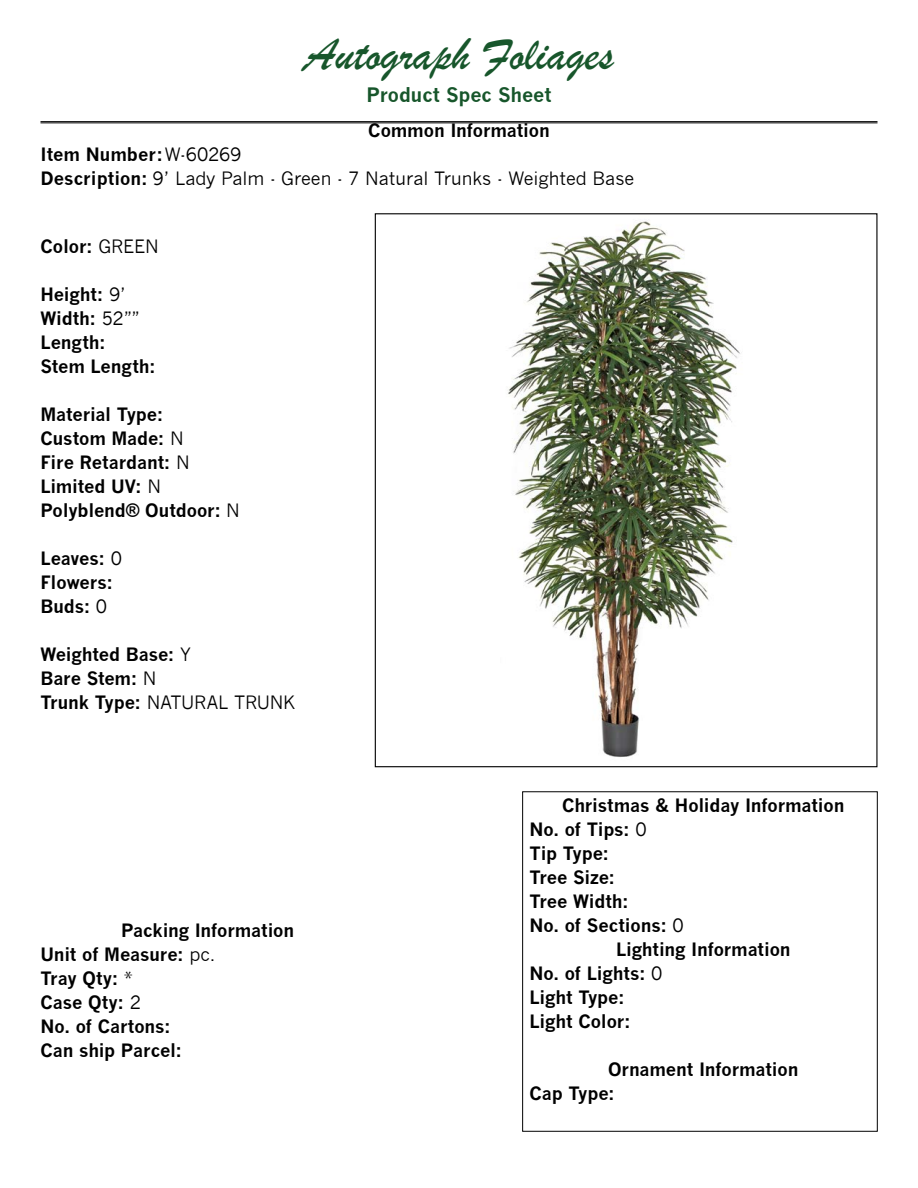
<style>
.page{position:relative;width:918px;height:1188px;background:#fff}
.page>*{position:absolute;margin:0;border:0;box-sizing:border-box;transform-origin:0 0}
.t1{font:48px "Brush Script";color:#17562b}
.t2{font:700 19.5px "News Gothic";letter-spacing:-.005em;color:#17562b}
.t3{font:700 18px/24px "News Gothic";letter-spacing:-.01em;color:#000}
.t4{font:18px/24px "News Gothic";color:#000}
.s1{font-weight:700}
.s2{font-weight:400}
</style>
<div class="page">
<div style="left:522px;top:792px;width:356px;height:339px;border:1px solid #000"></div>
<hr style="left:40px;top:121px;width:838px;height:1px;background:#000">
<hr style="left:40px;top:123px;width:838px;height:1px;background:#000">
<img style="left:507px;top:221px;width:234px;height:536px">
<h1 class="t1" style="left:304px;top:23px;width:311px">Autograph Foliages</h1>
<p class="t2" style="left:367px;top:83px;width:186px">Product Spec Sheet</p>
<p class="t3" style="left:368px;top:118px;width:183px">Common Information</p>
<p class="t4" style="left:40px;top:142px;width:595px"><span class="s1">Item Number:</span>W-60269<br><span class="s1">Description:</span> 9’ Lady Palm - Green - 7 Natural Trunks - Weighted Base</p>
<p class="t3" style="left:40px;top:235px;width:120px">Color: <span class="s2">GREEN</span></p>
<p class="t3" style="left:40px;top:283px;width:117px">Height: <span class="s2">9’<br></span>Width: <span class="s2">52””<br></span>Length:<br>Stem Length:</p>
<p class="t3" style="left:40px;top:403px;width:151px">Material Type:<br>Custom Made: <span class="s2">N<br></span>Fire Retardant: <span class="s2">N<br></span>Limited UV: <span class="s2">N</span></p>
<p class="t3" style="left:40px;top:499px;width:201px">Polyblend® Outdoor: <span class="s2">N</span></p>
<p class="t3" style="left:40px;top:547px;width:83px">Leaves: <span class="s2">0<br></span>Flowers:<br>Buds: <span class="s2">0</span></p>
<p class="t3" style="left:40px;top:643px;width:256px">Weighted Base: <span class="s2">Y<br></span>Bare Stem: <span class="s2">N<br></span>Trunk Type: <span class="s2">NATURAL TRUNK</span></p>
<p class="t3" style="left:121px;top:918px;width:175px">Packing Information</p>
<p class="t3" style="left:40px;top:942px;width:177px">Unit of Measure: <span class="s2">pc.<br></span>Tray Qty: <span class="s2">*<br></span>Case Qty: <span class="s2">2<br></span>No. of Cartons:<br>Can ship Parcel:</p>
<p class="t3" style="left:562px;top:793px;width:284px">Christmas &amp; Holiday Information</p>
<p class="t3" style="left:530px;top:817px;width:156px">No. of Tips: <span class="s2">0<br></span>Tip Type:<br>Tree Size:<br>Tree Width:<br>No. of Sections: <span class="s2">0</span></p>
<p class="t3" style="left:616px;top:937px;width:176px">Lighting Information</p>
<p class="t3" style="left:530px;top:961px;width:134px">No. of Lights: <span class="s2">0<br></span>Light Type:<br>Light Color:</p>
<p class="t3" style="left:608px;top:1057px;width:192px">Ornament Information</p>
<p class="t3" style="left:530px;top:1081px;width:87px">Cap Type:</p>
</div>
